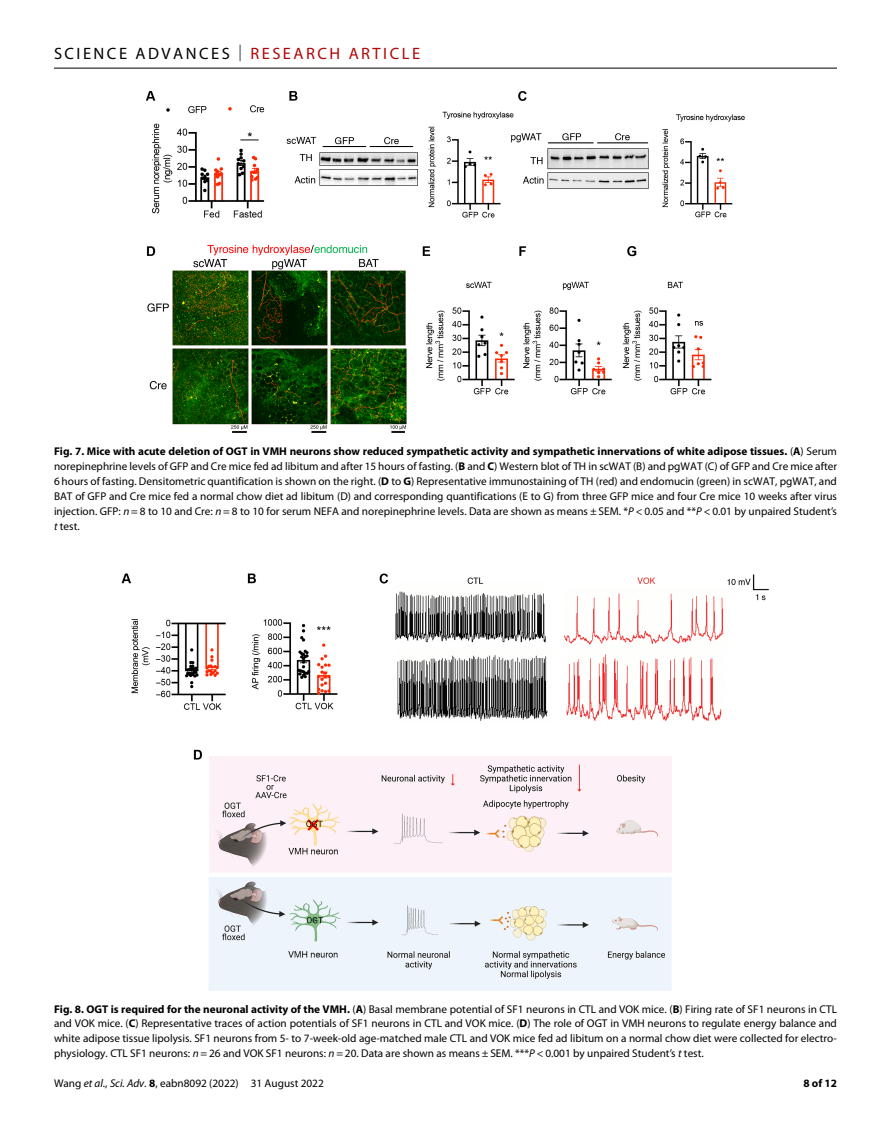
<style>
.page{position:relative;width:891px;height:1134px;background:#fff}
.page>*{position:absolute;margin:0;border:0;box-sizing:border-box;transform-origin:0 0}
.t1{font:16.5px "Myriad Pro";letter-spacing:.15em;color:#000}
.t2{font:11.25px/15px "Myriad Pro";color:#000;text-align:justify}
.t3{font:700 11.25px "Myriad Pro";color:#000}
.s1{font-weight:300}
.s2{color:#b10508}
.s3{font-weight:700}
.s4{font-style:italic}
</style>
<div class="page">
<hr style="left:54px;top:68px;width:783px;height:1px;background:#000">
<img style="left:146px;top:91px;width:599px;height:342px">
<img style="left:121px;top:573px;width:648px;height:418px">
<h1 class="t1" style="left:54px;top:40px;width:368px">SCIENCE ADVANCES <span class="s1">|</span> <span class="s2">RESEARCH ARTICLE</span></h1>
<p class="t2" style="left:54px;top:443px;width:785px"><span class="s3">Fig. 7. Mice with acute deletion of OGT in VMH neurons show reduced sympathetic activity and sympathetic innervations of white adipose tissues.</span> (<span class="s3">A</span>) Serum norepinephrine levels of GFP and Cre mice fed ad libitum and after 15 hours of fasting. (<span class="s3">B</span> and <span class="s3">C</span>) Western blot of TH in scWAT (B) and pgWAT (C) of GFP and Cre mice after 6 hours of fasting. Densitometric quantification is shown on the right. (<span class="s3">D</span> to <span class="s3">G</span>) Representative immunostaining of TH (red) and endomucin (green) in scWAT, pgWAT, and BAT of GFP and Cre mice fed a normal chow diet ad libitum (D) and corresponding quantifications (E to G) from three GFP mice and four Cre mice 10 weeks after virus injection. GFP: <span class="s4">n</span> = 8 to 10 and Cre: <span class="s4">n</span> = 8 to 10 for serum NEFA and norepinephrine levels. Data are shown as means ± SEM. *<span class="s4">P</span> &lt; 0.05 and **<span class="s4">P</span> &lt; 0.01 by unpaired Student’s <span class="s4">t</span> test.</p>
<p class="t2" style="left:54px;top:1001px;width:784px"><span class="s3">Fig. 8. OGT is required for the neuronal activity of the VMH.</span> (<span class="s3">A</span>) Basal membrane potential of SF1 neurons in CTL and VOK mice. (<span class="s3">B</span>) Firing rate of SF1 neurons in CTL and VOK mice. (<span class="s3">C</span>) Representative traces of action potentials of SF1 neurons in CTL and VOK mice. (<span class="s3">D</span>) The role of OGT in VMH neurons to regulate energy balance and white adipose tissue lipolysis. SF1 neurons from 5- to 7-week-old age-matched male CTL and VOK mice fed ad libitum on a normal chow diet were collected for electro&shy;physiology. CTL SF1 neurons: <span class="s4">n</span> = 26 and VOK SF1 neurons: <span class="s4">n</span> = 20. Data are shown as means ± SEM. ***<span class="s4">P</span> &lt; 0.001 by unpaired Student’s <span class="s4">t</span> test.</p>
<p class="t2" style="left:54px;top:1076px;width:271px">Wang <span class="s4">et al</span>., <span class="s4">Sci. Adv.</span> <span class="s3">8</span>, eabn8092 (2022) 31 August 2022</p>
<p class="t3" style="left:803px;top:1074px;width:35px">8 of 12</p>
</div>
